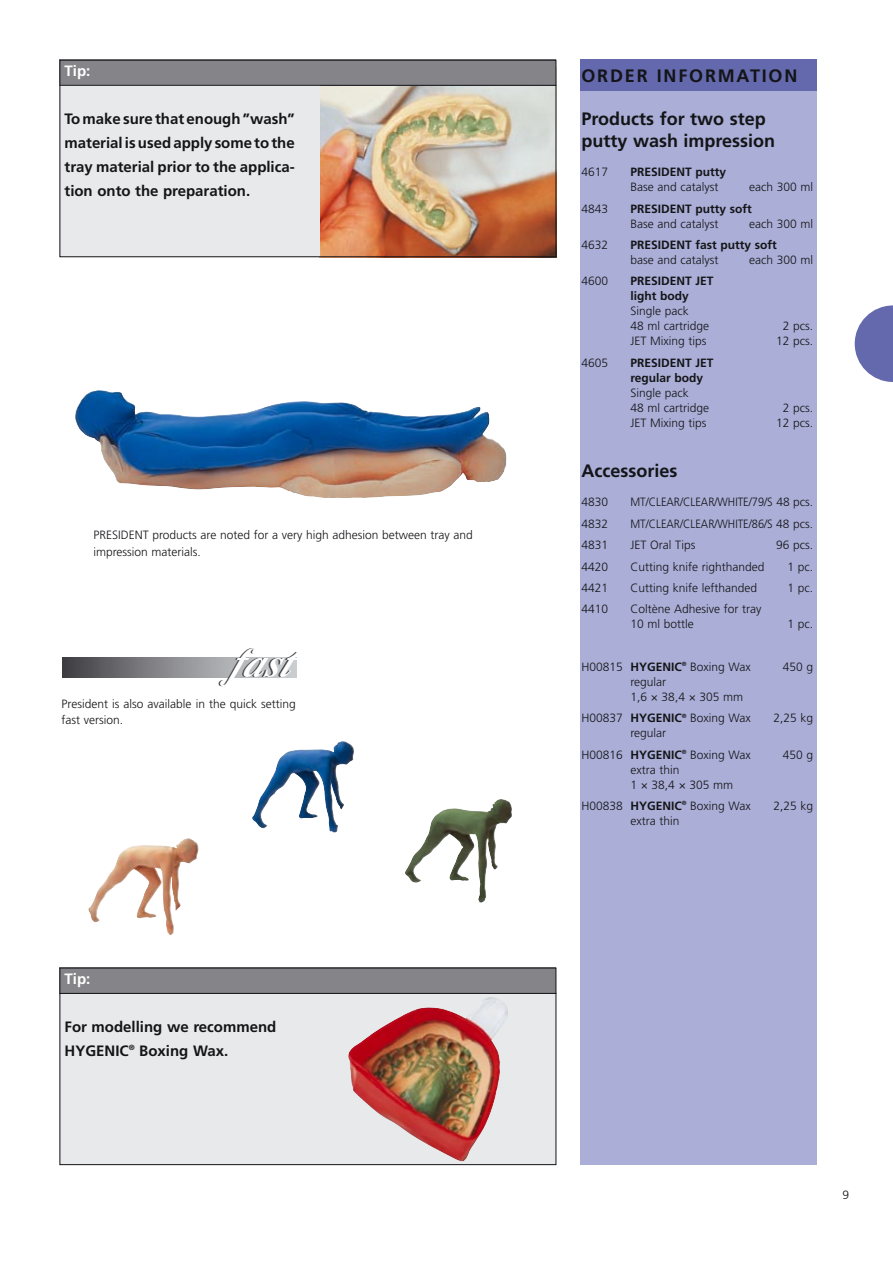
<style>
.page{position:relative;width:893px;height:1263px;background:#fff}
.page>*{position:absolute;margin:0;border:0;box-sizing:border-box;transform-origin:0 0}
.t1{font:italic 700 42px "Times";color:#3f3d41}
.t2{font:700 18px/21.6px "Frutiger";color:#141518}
.t3{font:700 18px "Frutiger";letter-spacing:.1em;color:#141518}
.t4{font:700 15px/24px "Frutiger";color:#141518;text-align:justify}
.t5{font:700 15px "Frutiger";color:#fff}
.t6{font:300 12px/15px "Frutiger";color:#141518}
.t7{font:700 12px/15px "Frutiger";color:#141518}
.t8{font:300 12px "Frutiger";color:#141518;scale:.92 1}
.s1{font-weight:700}
</style>
<div class="page">
<div style="left:320px;top:976px;width:236px;height:189px;background:#e8e9ea"></div>
<img style="left:348px;top:997px;width:160px;height:165px">
<img style="left:320px;top:86px;width:234px;height:169px">
<div style="left:60px;top:60px;width:496px;height:26px;background:#858589"></div>
<div style="left:60px;top:993px;width:260px;height:172px;background:#e8e9ea"></div>
<div style="left:60px;top:968px;width:496px;height:26px;background:#858589"></div>
<hr style="left:60px;top:993px;width:496px;height:1px;background:#141518">
<div style="left:60px;top:85px;width:260px;height:172px;background:#e8e9ea"></div>
<svg style="left:855px;top:305px;width:38px;height:77px"></svg>
<div style="left:580px;top:60px;width:236px;height:1105px;background:#abaed6"></div>
<div style="left:580px;top:60px;width:236px;height:31px;background:#6468ac"></div>
<hr style="left:60px;top:85px;width:496px;height:1px;background:#141518">
<img style="left:252px;top:741px;width:102px;height:92px">
<img style="left:405px;top:799px;width:107px;height:104px">
<img style="left:114px;top:838px;width:85px;height:97px">
<img style="left:75px;top:390px;width:432px;height:108px">
<div style="left:63px;top:657px;width:233px;height:21px;background:linear-gradient(to right,#464349,#d7dadc)"></div>
<div style="left:60px;top:968px;width:496px;height:197px;border:1px solid #141518"></div>
<div style="left:60px;top:60px;width:496px;height:197px;border:1px solid #141518"></div>
<p class="t5" style="left:65px;top:62px;width:27px">Tip:</p>
<p class="t4" style="left:65px;top:107px;width:232px">To make sure that enough ”wash” material is used apply some to the tray material prior to the applica&shy;tion onto the preparation.</p>
<p class="t6" style="left:93px;top:527px;width:381px;line-height:16.5px">PRESIDENT products are noted for a very high adhesion between tray and impression materials.</p>
<h1 class="t1" style="left:227px;top:636px;width:83px">fast</h1>
<p class="t6" style="left:62px;top:695px;width:236px;line-height:16.5px">President is also available in the quick setting fast version.</p>
<p class="t5" style="left:65px;top:970px;width:27px">Tip:</p>
<p class="t4" style="left:65px;top:1014px;width:213px">For modelling we recommend<br>HYGENIC<sup>®</sup> Boxing Wax.</p>
<h2 class="t3" style="left:581px;top:65px;width:217px">ORDER INFORMATION</h2>
<h2 class="t2" style="left:581px;top:108px;width:195px">Products for two step putty wash impression</h2>
<p class="t6" style="left:581px;top:165px;width:28px">4617</p>
<p class="t7" style="left:630px;top:165px;width:97px">PRESIDENT putty</p>
<p class="t6" style="left:630px;top:180px;width:90px">Base and catalyst</p>
<p class="t6" style="left:749px;top:180px;width:66px">each 300 ml</p>
<p class="t6" style="left:581px;top:201px;width:28px">4843</p>
<p class="t7" style="left:630px;top:201px;width:123px">PRESIDENT putty soft</p>
<p class="t6" style="left:630px;top:216px;width:90px">Base and catalyst</p>
<p class="t6" style="left:749px;top:216px;width:66px">each 300 ml</p>
<p class="t6" style="left:581px;top:238px;width:28px">4632</p>
<p class="t7" style="left:630px;top:237px;width:148px">PRESIDENT fast putty soft</p>
<p class="t6" style="left:630px;top:253px;width:90px">base and catalyst</p>
<p class="t6" style="left:749px;top:253px;width:66px">each 300 ml</p>
<p class="t6" style="left:581px;top:274px;width:28px">4600</p>
<p class="t7" style="left:630px;top:274px;width:85px">PRESIDENT JET light body</p>
<p class="t6" style="left:630px;top:304px;width:80px">Single pack<br>48 ml cartridge</p>
<p class="t6" style="left:783px;top:319px;width:32px">2 pcs.</p>
<p class="t6" style="left:630px;top:334px;width:78px">JET Mixing tips</p>
<p class="t6" style="left:776px;top:334px;width:39px">12 pcs.</p>
<p class="t6" style="left:581px;top:355px;width:28px">4605</p>
<p class="t7" style="left:630px;top:355px;width:85px">PRESIDENT JET regular body</p>
<p class="t6" style="left:630px;top:385px;width:80px">Single pack<br>48 ml cartridge</p>
<p class="t6" style="left:783px;top:400px;width:32px">2 pcs.</p>
<p class="t6" style="left:630px;top:415px;width:78px">JET Mixing tips</p>
<p class="t6" style="left:776px;top:415px;width:39px">12 pcs.</p>
<h2 class="t2" style="left:581px;top:460px;width:97px">Accessories</h2>
<p class="t6" style="left:581px;top:495px;width:28px">4830</p>
<p class="t8" style="left:630px;top:495px;width:200px">MT/CLEAR/CLEAR/WHITE/79/S 48 pcs.</p>
<p class="t6" style="left:581px;top:516px;width:28px">4832</p>
<p class="t8" style="left:630px;top:517px;width:200px">MT/CLEAR/CLEAR/WHITE/86/S 48 pcs.</p>
<p class="t6" style="left:581px;top:538px;width:28px">4831</p>
<p class="t6" style="left:630px;top:538px;width:66px">JET Oral Tips</p>
<p class="t6" style="left:776px;top:538px;width:39px">96 pcs.</p>
<p class="t6" style="left:581px;top:559px;width:28px">4420</p>
<p class="t6" style="left:630px;top:559px;width:136px">Cutting knife righthanded</p>
<p class="t6" style="left:788px;top:559px;width:27px">1 pc.</p>
<p class="t6" style="left:581px;top:580px;width:28px">4421</p>
<p class="t6" style="left:630px;top:580px;width:128px">Cutting knife lefthanded</p>
<p class="t6" style="left:788px;top:580px;width:27px">1 pc.</p>
<p class="t6" style="left:581px;top:602px;width:28px">4410</p>
<p class="t6" style="left:630px;top:602px;width:133px">Coltène Adhesive for tray<br>10 ml bottle</p>
<p class="t6" style="left:788px;top:617px;width:27px">1 pc.</p>
<p class="t6" style="left:581px;top:660px;width:171px">H00815 <span class="s1">HYGENIC</span><sup>®</sup> Boxing Wax</p>
<p class="t6" style="left:783px;top:660px;width:32px">450 g</p>
<p class="t6" style="left:630px;top:675px;width:114px">regular<br>1,6 × 38,4 × 305 mm</p>
<p class="t6" style="left:581px;top:711px;width:171px">H00837 <span class="s1">HYGENIC</span><sup>®</sup> Boxing Wax</p>
<p class="t6" style="left:774px;top:711px;width:41px">2,25 kg</p>
<p class="t6" style="left:581px;top:723px;width:171px;line-height:21.5px;text-indent:49px">regular<br>H00816 <span class="s1">HYGENIC</span><sup>®</sup> Boxing Wax</p>
<p class="t6" style="left:783px;top:747px;width:32px">450 g</p>
<p class="t6" style="left:630px;top:762px;width:104px">extra thin<br>1 × 38,4 × 305 mm</p>
<p class="t6" style="left:581px;top:799px;width:171px">H00838 <span class="s1">HYGENIC</span><sup>®</sup> Boxing Wax</p>
<p class="t6" style="left:774px;top:799px;width:41px">2,25 kg</p>
<p class="t6" style="left:630px;top:814px;width:50px">extra thin</p>
<p class="t6" style="left:843px;top:1188px;width:8px">9</p>
</div>
